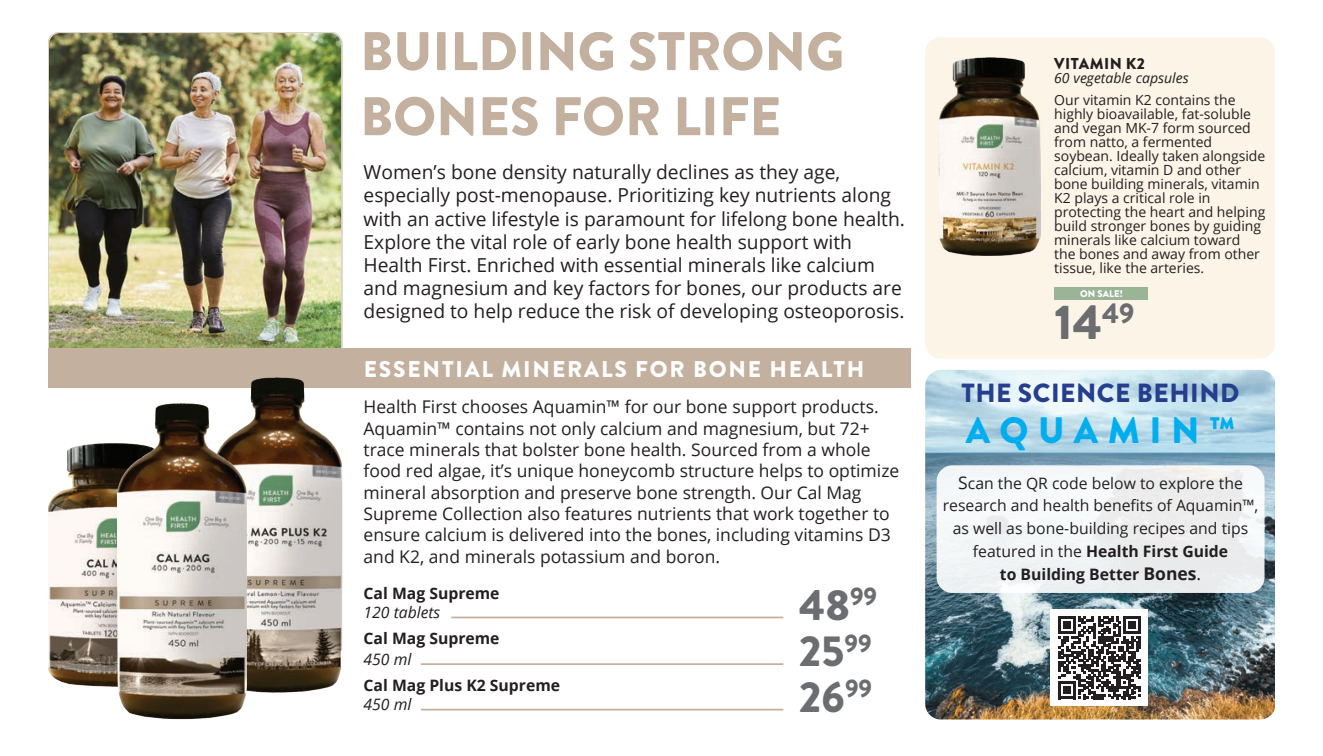
<style>
.page{position:relative;width:1323px;height:756px;background:#fff}
.page>*{position:absolute;margin:0;border:0;box-sizing:border-box;transform-origin:0 0}
.t1{font:900 54.25px/65.1px "Brandon Grotesque";color:#c3b09e}
.t2{font:900 48.82px "Brandon Grotesque";color:#6c6d70}
.t3{font:900 43.4px/46px "Brandon Grotesque";color:#6c6d70}
.t4{font:900 36.75px "Brandon Grotesque";letter-spacing:.26em;color:#00aeef}
.t5{font:900 26.25px "Brandon Grotesque";letter-spacing:.02em;color:#253f8e}
.t6{font:900 22.75px "Brandon Grotesque";letter-spacing:.08em;color:#fff}
.t7{font:19.25px/23.1px "Open Sans";color:#231f20}
.t8{font:17.5px/21.3px "Open Sans";color:#231f20}
.t9{font:15.75px/22.8px "Open Sans";color:#231f20;text-align:center}
.t10{font:700 15.75px "Open Sans";color:#231f20}
.t11{font:italic 15.75px "Open Sans";color:#231f20}
.t12{font:900 15.75px "Brandon Grotesque";letter-spacing:.03em;color:#231f20}
.t13{font:14px/14px "Open Sans";color:#231f20}
.t14{font:italic 14px "Open Sans";color:#231f20}
.t15{font:900 9.62px "Brandon Grotesque";color:#fff}
.s1{font-size:17.5px}
.s2{font-weight:700}
.s3{font-weight:700;font-size:17.5px}
</style>
<div class="page">
<img style="left:925px;top:370px;width:350px;height:350px">
<div style="left:925px;top:37px;width:351px;height:322px;background:#fbf4e7;border-radius:16px"></div>
<div style="left:1055px;top:287px;width:93px;height:13px;background:#9bb498"></div>
<img style="left:938px;top:58px;width:102px;height:198px">
<img style="left:50px;top:34px;width:290px;height:314px">
<div style="left:47px;top:31px;width:296px;height:328px;border:2px solid #ddd3c8;border-radius:12px"></div>
<div style="left:47px;top:348px;width:864px;height:39px;background:#c3b09e"></div>
<hr style="left:451px;top:617px;width:332px;height:1px;background:#c3b09e">
<hr style="left:421px;top:663px;width:362px;height:2px;background:#c3b09e">
<img style="left:48px;top:443px;width:69px;height:243px">
<img style="left:213px;top:377px;width:130px;height:315px">
<img style="left:117px;top:404px;width:130px;height:316px">
<div style="left:937px;top:465px;width:328px;height:128px;background:#f0f2f3;border-radius:16px"></div>
<div style="left:1051px;top:609px;width:97px;height:97px;background:#fff"></div>
<svg style="left:1058px;top:616px;width:83px;height:83px"></svg>
<hr style="left:421px;top:709px;width:362px;height:1px;background:#c3b09e">
<div style="left:0;top:0;width:1323px;height:32px;background:#fff"></div>
<h1 class="t1" style="left:360px;top:20px;width:486px">BUILDING STRONG<br>BONES FOR LIFE</h1>
<p class="t7" style="left:364px;top:160px;width:543px">Women’s bone density naturally declines as they age, especially post-menopause. Prioritizing key nutrients along with an active lifestyle is paramount for lifelong bone health.<br>Explore the vital role of early bone health support with Health First. Enriched with essential minerals like calcium and magnesium and key factors for bones, our products are designed to help reduce the risk of developing osteoporosis.</p>
<h3 class="t6" style="left:364px;top:353px;width:502px">ESSENTIAL MINERALS FOR BONE HEALTH</h3>
<p class="t8" style="left:364px;top:396px;width:537px">Health First chooses Aquamin™ for our bone support products.<br>Aquamin™ contains not only calcium and magnesium, but 72+ trace minerals that bolster bone health. Sourced from a whole food red algae, it’s unique honeycomb structure helps to optimize mineral absorption and preserve bone strength. Our Cal Mag Supreme Collection also features nutrients that work together to ensure calcium is delivered into the bones, including vitamins D3 and K2, and minerals potassium and boron.</p>
<p class="t10" style="left:364px;top:582px;width:138px">Cal Mag Supreme</p>
<p class="t11" style="left:364px;top:601px;width:78px">120 tablets</p>
<p class="t10" style="left:364px;top:627px;width:138px">Cal Mag Supreme</p>
<p class="t11" style="left:364px;top:648px;width:49px">450 ml</p>
<p class="t10" style="left:364px;top:674px;width:198px">Cal Mag Plus K2 Supreme</p>
<p class="t11" style="left:364px;top:693px;width:49px">450 ml</p>
<h3 class="t3" style="left:799px;top:582px;width:79px">48<sup>99<br></sup>25<sup>99<br></sup>26<sup>99</sup></h3>
<p class="t12" style="left:1054px;top:53px;width:92px">VITAMIN K2</p>
<p class="t14" style="left:1054px;top:69px;width:136px">60 vegetable capsules</p>
<p class="t13" style="left:1054px;top:93px;width:213px">Our vitamin K2 contains the highly bioavailable, fat-soluble and vegan MK-7 form sourced from natto, a fermented soybean. Ideally taken alongside calcium, vitamin D and other bone building minerals, vitamin<br>K2 plays a critical role in protecting the heart and helping build stronger bones by guiding minerals like calcium toward<br>the bones and away from other tissue, like the arteries.</p>
<p class="t15" style="left:1080px;top:287px;width:44px">ON SALE!</p>
<h2 class="t2" style="left:1055px;top:288px;width:81px">14<sup>49</sup></h2>
<h3 class="t5" style="left:962px;top:375px;width:279px">THE SCIENCE BEHIND</h3>
<h3 class="t4" style="left:966px;top:404px;width:271px">AQUAMIN™</h3>
<p class="t9" style="left:943px;top:471px;width:317px"><span class="s1">S</span>can the QR code below to explore the research and health benefits of Aquamin™, as well as bone-building recipes and tips featured in the <span class="s2">Health First Guide<br>to Building Better</span> <span class="s3">Bones</span><span class="s1">.</span></p>
</div>
